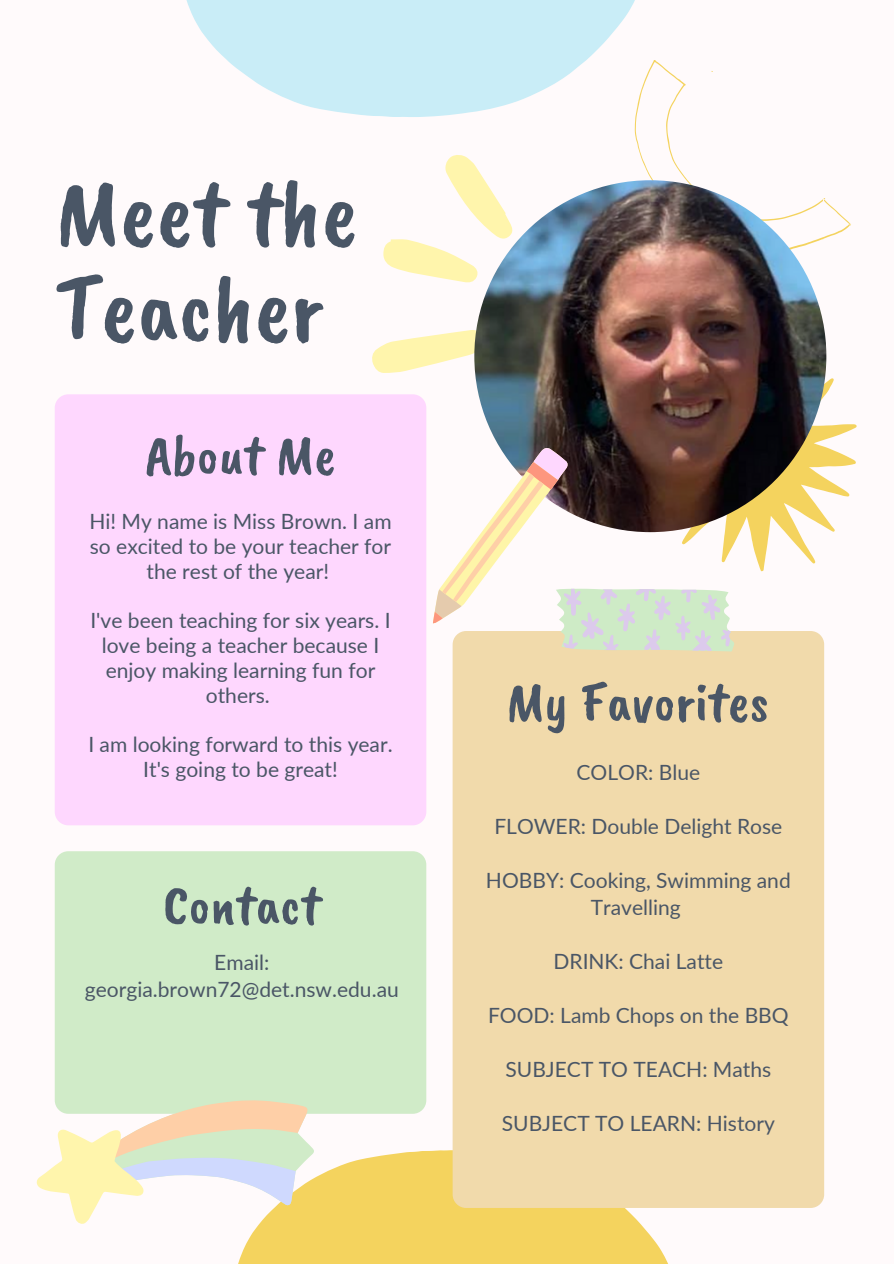
<style>
.page{position:relative;width:894px;height:1264px;background:#fff}
.page>*{position:absolute;margin:0;border:0;box-sizing:border-box;transform-origin:0 0}
.t1{font:96.15px/95.7px "Caveat Brush";color:#4a5666}
.t2{font:57px "Caveat Brush";color:#4a5666}
.t3{font:21px/24.8px "Lato";color:#4a5666;text-align:center}
</style>
<div class="page">
<div style="left:0;top:0;width:893px;height:1263px;background:#fffafb"></div>
<svg style="left:186px;top:0;width:449px;height:117px;fill:#c9edf7"></svg>
<svg style="left:238px;top:1150px;width:437px;height:113px;background:#f4d66d"></svg>
<svg style="left:588px;top:37px;width:125px;height:109px"></svg>
<div style="left:452px;top:631px;width:371px;height:576px;background:#f1daab;border-radius:14px"></div>
<div style="left:55px;top:851px;width:371px;height:262px;background:#d0ebc8;border-radius:14px"></div>
<div style="left:55px;top:394px;width:371px;height:431px;background:#fed7fe;border-radius:14px"></div>
<svg style="left:36px;top:1100px;width:278px;height:125px"></svg>
<img style="left:366px;top:146px;width:490px;height:505px">
<h1 class="t1" style="left:55px;top:164px;width:304px">Meet the<br>Teacher</h1>
<h2 class="t2" style="left:145px;top:419px;width:192px">About Me</h2>
<p class="t3" style="left:89px;top:508px;width:304px">Hi! My name is Miss Brown. I am so excited to be your teacher for the rest of the year!</p>
<p class="t3" style="left:90px;top:607px;width:301px">I've been teaching for six years. I love being a teacher because I enjoy making learning fun for others.</p>
<p class="t3" style="left:88px;top:731px;width:306px">I am looking forward to this year.<br>It's going to be great!</p>
<h2 class="t2" style="left:163px;top:868px;width:159px">Contact</h2>
<p class="t3" style="left:85px;top:948px;width:315px;line-height:27px">Email: georgia.brown72@det.nsw.edu.au</p>
<h2 class="t2" style="left:506px;top:665px;width:264px">My Favorites</h2>
<p class="t3" style="left:576px;top:759px;width:125px">COLOR: Blue</p>
<p class="t3" style="left:494px;top:813px;width:289px">FLOWER: Double Delight Rose</p>
<p class="t3" style="left:486px;top:866px;width:306px;line-height:27px">HOBBY: Cooking, Swimming and<br>Travelling</p>
<p class="t3" style="left:553px;top:948px;width:171px">DRINK: Chai Latte</p>
<p class="t3" style="left:488px;top:1002px;width:302px">FOOD: Lamb Chops on the BBQ</p>
<p class="t3" style="left:505px;top:1056px;width:267px">SUBJECT TO TEACH: Maths</p>
<p class="t3" style="left:501px;top:1110px;width:274px">SUBJECT TO LEARN: History</p>
</div>
